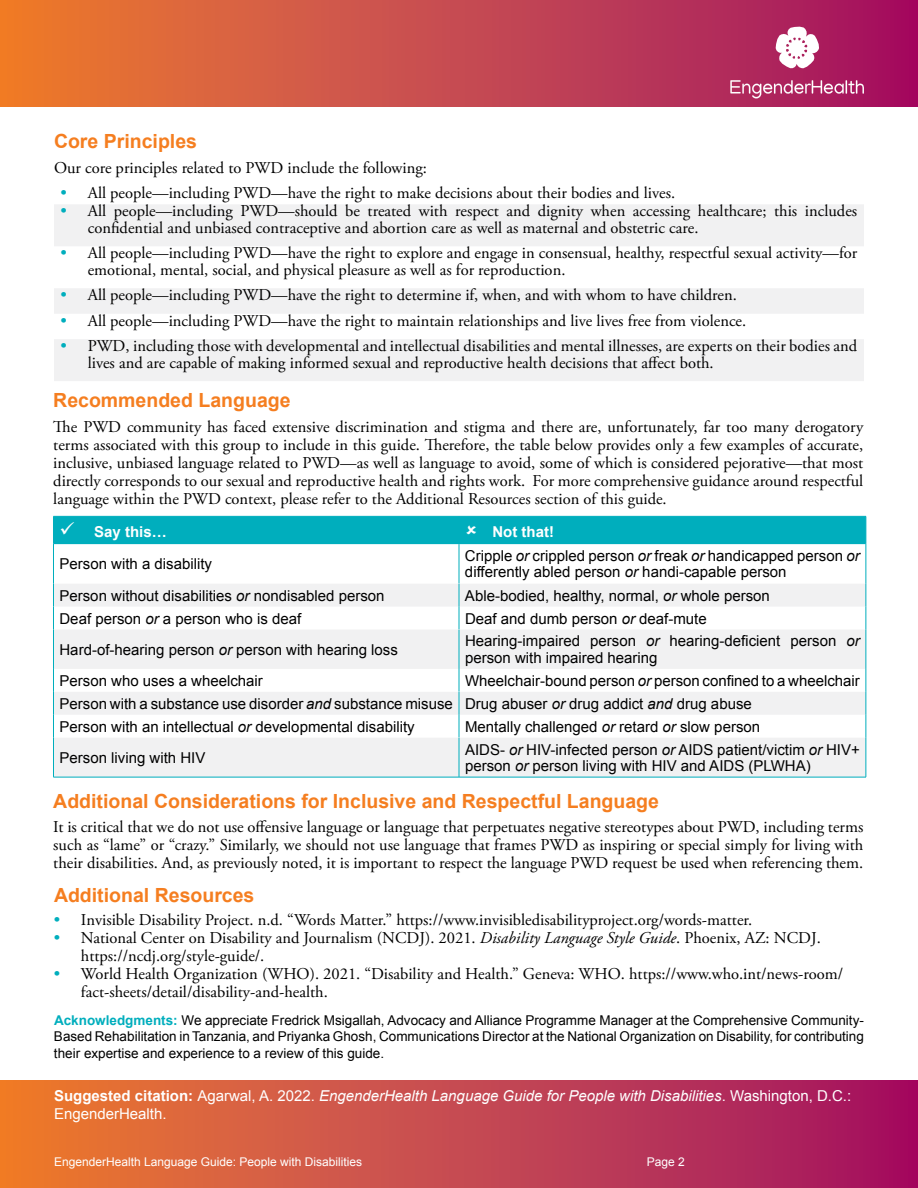
<style>
.page{position:relative;width:918px;height:1188px;background:#fff}
.page>*{position:absolute;margin:0;border:0;box-sizing:border-box;transform-origin:0 0}
.t1{font:700 19.5px "Arial";color:#f57e20}
.t2{font:16.5px/18px "Adobe Garamond Pro";color:#000}
.t3{font:15px/16.5px "Arial";color:#000}
.t4{font:italic 15px/18px "Arial";color:#fff}
.t5{font:700 15px "Arial";color:#fff}
.t6{font:13.5px/16.5px "Arial";color:#000;text-align:justify}
.t7{font:12px "Arial";color:#fff}
.s1{font-family:"Arial";font-weight:700;color:#00aebd}
.s2{font-style:italic}
.s3{font-weight:700;color:#00aebd}
.s4{font-weight:700;font-style:normal}
.s5{font-style:normal}
</style>
<div class="page">
<div style="left:0;top:1080px;width:918px;height:108px;background:linear-gradient(to right,#ed7f32,#a11267)"></div>
<div style="left:0;top:0;width:918px;height:107px;background:linear-gradient(to right,#ed7f31,#a11267)"></div>
<svg style="left:730px;top:80px;width:134px;height:18px;background:#bf5583"></svg>
<svg style="left:775px;top:25px;width:45px;height:44px"></svg>
<svg style="left:54px;top:205px;width:810px;height:176px;fill:#f1f1f2"></svg>
<svg style="left:54px;top:584px;width:812px;height:193px;fill:#f1f1f2"></svg>
<hr style="left:53px;top:543px;width:1px;height:41px;background:#00aebd">
<hr style="left:459px;top:544px;width:1px;height:39px;background:#00aebd">
<hr style="left:866px;top:543px;width:1px;height:41px;background:#00aebd">
<svg style="left:53px;top:584px;width:1px;height:46px"></svg>
<svg style="left:459px;top:584px;width:1px;height:45px"></svg>
<svg style="left:866px;top:584px;width:1px;height:46px"></svg>
<hr style="left:53px;top:630px;width:1px;height:39px;background:#00aebd">
<hr style="left:459px;top:630px;width:1px;height:39px;background:#00aebd">
<hr style="left:866px;top:630px;width:1px;height:39px;background:#00aebd">
<svg style="left:53px;top:669px;width:1px;height:69px"></svg>
<svg style="left:459px;top:669px;width:1px;height:68px"></svg>
<svg style="left:866px;top:669px;width:1px;height:69px"></svg>
<hr style="left:53px;top:738px;width:1px;height:39px;background:#00aebd">
<hr style="left:459px;top:738px;width:1px;height:39px;background:#00aebd">
<hr style="left:866px;top:738px;width:1px;height:39px;background:#00aebd">
<hr style="left:53px;top:777px;width:406px;height:1px;background:#00aebd">
<hr style="left:459px;top:777px;width:407px;height:1px;background:#00aebd">
<hr style="left:54px;top:543px;width:405px;height:1px;background:#00aebd">
<hr style="left:459px;top:543px;width:407px;height:1px;background:#00aebd">
<div style="left:53px;top:516px;width:814px;height:27px;background:#00aebd"></div>
<p class="t1" style="left:54px;top:128px;width:145px">Core Principles</p>
<p class="t2" style="left:54px;top:159px;width:374px">Our core principles related to PWD include the following:</p>
<p class="t2" style="left:61px;top:184px;width:616px"><span class="s1">•</span> All people—including PWD—have the right to make decisions about their bodies and lives.</p>
<p class="t2" style="left:88px;top:203px;width:771px;line-height:16.5px;text-indent:-27px"><span class="s1">•</span> All people—including PWD—should be treated with respect and dignity when accessing healthcare; this includes confidential and unbiased contraceptive and abortion care as well as maternal and obstetric care.</p>
<p class="t2" style="left:88px;top:245px;width:771px;line-height:16.5px;text-indent:-27px"><span class="s1">•</span> All people—including PWD—have the right to explore and engage in consensual, healthy, respectful sexual activity—for emotional, mental, social, and physical pleasure as well as for reproduction.</p>
<p class="t2" style="left:61px;top:287px;width:678px"><span class="s1">•</span> All people—including PWD—have the right to determine if, when, and with whom to have children.</p>
<p class="t2" style="left:61px;top:312px;width:687px"><span class="s1">•</span> All people—including PWD—have the right to maintain relationships and live lives free from violence.</p>
<p class="t2" style="left:88px;top:338px;width:771px;line-height:16.5px;text-indent:-27px"><span class="s1">•</span> PWD, including those with developmental and intellectual disabilities and mental illnesses, are experts on their bodies and lives and are capable of making informed sexual and reproductive health decisions that affect both.</p>
<p class="t1" style="left:53px;top:388px;width:239px">Recommended Language</p>
<p class="t2" style="left:53px;top:418px;width:812px;text-align:justify">The PWD community has faced extensive discrimination and stigma and there are, unfortunately, far too many derogatory terms associated with this group to include in this guide. Therefore, the table below provides only a few examples of accurate, inclusive, unbiased language related to PWD—as well as language to avoid, some of which is considered pejorative—that most directly corresponds to our sexual and reproductive health and rights work. For more comprehensive guidance around respectful language within the PWD context, please refer to the Additional Resources section of this guide.</p>
<p class="t5" style="left:59px;top:522px;width:109px">✓ Say this…</p>
<p class="t5" style="left:492px;top:522px;width:63px">Not that!</p>
<p class="t3" style="left:60px;top:556px;width:154px">Person with a disability</p>
<p class="t3" style="left:465px;top:547px;width:396px">Cripple <span class="s2">or</span> crippled person <span class="s2">or</span> freak <span class="s2">or</span> handicapped person <span class="s2">or </span>differently abled person <span class="s2">or</span> handi-capable person</p>
<p class="t3" style="left:59px;top:587px;width:327px">Person without disabilities <span class="s2">or</span> nondisabled person</p>
<p class="t3" style="left:465px;top:587px;width:306px">Able-bodied, healthy, normal, <span class="s2">or</span> whole person</p>
<p class="t3" style="left:60px;top:610px;width:243px">Deaf person <span class="s2">or</span> a person who is deaf</p>
<p class="t3" style="left:465px;top:610px;width:243px">Deaf and dumb person <span class="s2">or</span> deaf-mute</p>
<p class="t3" style="left:60px;top:641px;width:340px">Hard-of-hearing person <span class="s2">or</span> person with hearing loss</p>
<p class="t3" style="left:465px;top:633px;width:396px">Hearing-impaired person <span class="s2">or</span> hearing-deficient person <span class="s2">or </span>person with impaired hearing</p>
<p class="t3" style="left:60px;top:672px;width:205px">Person who uses a wheelchair</p>
<p class="t3" style="left:60px;top:669px;width:802px;line-height:23px;text-indent:405px">Wheelchair-bound person <span class="s2">or</span> person confined to a wheelchair<br>Person with a substance use disorder <span class="s2">and</span> substance misuse Drug abuser <span class="s2">or</span> drug addict <span class="s2">and</span> drug abuse<br>Person with an intellectual <span class="s2">or</span> developmental disability</p>
<p class="t3" style="left:465px;top:718px;width:297px">Mentally challenged <span class="s2">or</span> retard <span class="s2">or</span> slow person</p>
<p class="t3" style="left:60px;top:750px;width:147px">Person living with HIV</p>
<p class="t3" style="left:465px;top:741px;width:396px">AIDS- <span class="s2">or</span> HIV-infected person <span class="s2">or</span> AIDS patient/victim <span class="s2">or</span> HIV+ person <span class="s2">or</span> person living with HIV and AIDS (PLWHA)</p>
<p class="t1" style="left:53px;top:788px;width:607px">Additional Considerations for Inclusive and Respectful Language</p>
<p class="t2" style="left:53px;top:819px;width:812px;text-align:justify">It is critical that we do not use offensive language or language that perpetuates negative stereotypes about PWD, including terms such as “lame” or “crazy.” Similarly, we should not use language that frames PWD as inspiring or special simply for living with their disabilities. And, as previously noted, it is important to respect the language PWD request be used when referencing them.</p>
<p class="t1" style="left:54px;top:882px;width:202px">Additional Resources</p>
<p class="t2" style="left:54px;top:912px;width:700px"><span class="s1">•</span> Invisible Disability Project. n.d. “Words Matter.” https://www.invisibledisabilityproject.org/words-matter.</p>
<p class="t2" style="left:81px;top:930px;width:741px;text-indent:-27px"><span class="s1">•</span> National Center on Disability and Journalism (NCDJ). 2021. <span class="s2">Disability Language Style Guide</span>. Phoenix, AZ: NCDJ. https://ncdj.org/style-guide/.</p>
<p class="t2" style="left:81px;top:966px;width:764px;text-indent:-27px"><span class="s1">•</span> World Health Organization (WHO). 2021. “Disability and Health.” Geneva: WHO. https://www.who.int/news-room/ fact-sheets/detail/disability-and-health.</p>
<p class="t6" style="left:54px;top:1012px;width:811px"><span class="s3">Acknowledgments:</span> We appreciate Fredrick Msigallah, Advocacy and Alliance Programme Manager at the Comprehensive Community-Based Rehabilitation in Tanzania, and Priyanka Ghosh, Communications Director at the National Organization on Disability, for contributing their expertise and experience to a review of this guide.</p>
<p class="t4" style="left:54px;top:1087px;width:799px"><span class="s4">Suggested citation:</span> <span class="s5">Agarwal, A. 2022.</span> EngenderHealth Language Guide for People with Disabilities<span class="s5">. Washington, D.C.:<br>EngenderHealth.</span></p>
<p class="t7" style="left:54px;top:1154px;width:310px">EngenderHealth Language Guide: People with Disabilities</p>
<p class="t7" style="left:647px;top:1154px;width:40px">Page 2</p>
</div>
